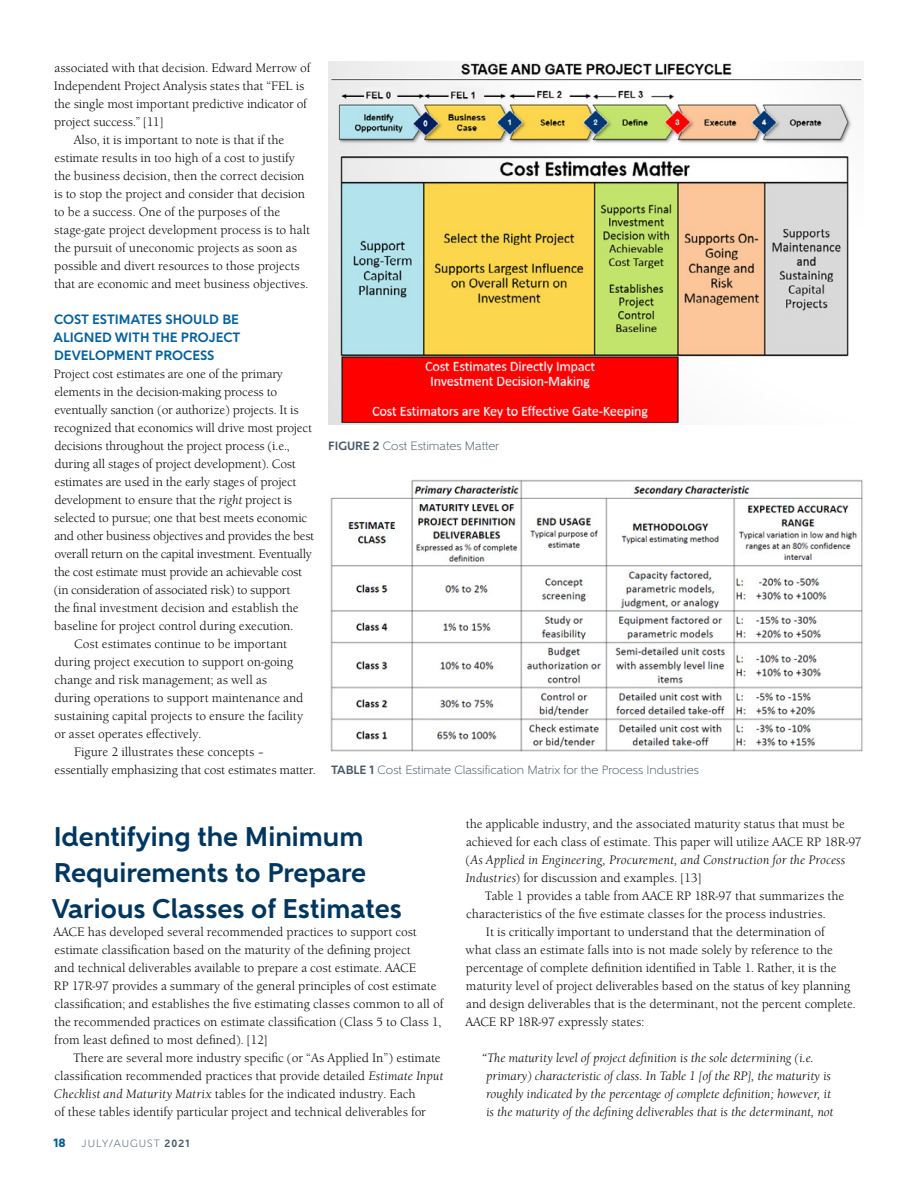
<style>
.page{position:relative;width:918px;height:1188px;background:#fff}
.page>*{position:absolute;margin:0;border:0;box-sizing:border-box;transform-origin:0 0}
.t1{font:700 27px/36px "Gentleman 800";color:#003660}
.t2{font:13.5px/18px "University Oldstyle";letter-spacing:-.005em;color:#000}
.t3{font:italic 13.5px/18px "University Oldstyle";color:#000}
.t4{font:700 13.5px/18px "Gentleman 800";color:#005f9e;text-align:justify}
.t5{font:13.5px "University Oldstyle";letter-spacing:-.025em;color:#000}
.t6{font:300 12px "Gentleman 400";color:#485865}
.t7{font:800 12px "Gentleman 900";color:#005f9e}
.t8{font:300 10.5px "Gentleman 400";letter-spacing:.1em;color:#485865}
.s1{font-style:italic}
.s2{font-family:"Gentleman 800";font-weight:700}
</style>
<div class="page">
<img style="left:328px;top:62px;width:536px;height:363px">
<img style="left:330px;top:479px;width:533px;height:273px">
<p class="t2" style="left:54px;top:59px;width:257px">associated with that decision. Edward Merrow of</p>
<p class="t2" style="left:54px;top:77px;width:252px">Independent Project Analysis states that “FEL is</p>
<p class="t2" style="left:54px;top:95px;width:254px">the single most important predictive indicator of</p>
<p class="t2" style="left:54px;top:113px;width:111px">project success.” [11]</p>
<p class="t2" style="left:74px;top:131px;width:212px">Also, it is important to note is that if the</p>
<p class="t2" style="left:54px;top:149px;width:242px">estimate results in too high of a cost to justify</p>
<p class="t2" style="left:54px;top:167px;width:252px">the business decision, then the correct decision</p>
<p class="t2" style="left:54px;top:185px;width:252px">is to stop the project and consider that decision</p>
<p class="t2" style="left:54px;top:203px;width:228px">to be a success. One of the purposes of the</p>
<p class="t2" style="left:54px;top:221px;width:257px">stage-gate project development process is to halt</p>
<p class="t2" style="left:54px;top:239px;width:244px">the pursuit of uneconomic projects as soon as</p>
<p class="t2" style="left:54px;top:257px;width:247px">possible and divert resources to those projects</p>
<p class="t2" style="left:54px;top:275px;width:256px">that are economic and meet business objectives.</p>
<p class="t4" style="left:54px;top:310px;width:188px">COST ESTIMATES SHOULD BE ALIGNED WITH THE PROJECT DEVELOPMENT PROCESS</p>
<p class="t2" style="left:54px;top:365px;width:231px">Project cost estimates are one of the primary</p>
<p class="t2" style="left:54px;top:383px;width:224px">elements in the decision-making process to</p>
<p class="t2" style="left:54px;top:401px;width:246px">eventually sanction (or authorize) projects. It is</p>
<p class="t2" style="left:54px;top:419px;width:259px">recognized that economics will drive most project</p>
<p class="t2" style="left:54px;top:437px;width:237px">decisions throughout the project process (i.e.,</p>
<p class="t2" style="left:54px;top:455px;width:243px">during all stages of project development). Cost</p>
<p class="t2" style="left:54px;top:473px;width:243px">estimates are used in the early stages of project</p>
<p class="t2" style="left:54px;top:491px;width:239px">development to ensure that the <span class="s1">right</span> project is</p>
<p class="t2" style="left:54px;top:509px;width:254px">selected to pursue; one that best meets economic</p>
<p class="t2" style="left:54px;top:527px;width:261px">and other business objectives and provides the best</p>
<p class="t2" style="left:54px;top:545px;width:259px">overall return on the capital investment. Eventually</p>
<p class="t5" style="left:54px;top:564px;width:249px">the cost estimate must provide an achievable cost</p>
<p class="t2" style="left:54px;top:581px;width:238px">(in consideration of associated risk) to support</p>
<p class="t2" style="left:54px;top:599px;width:246px">the final investment decision and establish the</p>
<p class="t2" style="left:54px;top:617px;width:241px">baseline for project control during execution.</p>
<p class="t2" style="left:74px;top:635px;width:214px">Cost estimates continue to be important</p>
<p class="t2" style="left:54px;top:653px;width:240px">during project execution to support on-going</p>
<p class="t2" style="left:54px;top:671px;width:214px">change and risk management; as well as</p>
<p class="t2" style="left:54px;top:689px;width:251px">during operations to support maintenance and</p>
<p class="t2" style="left:54px;top:707px;width:251px">sustaining capital projects to ensure the facility</p>
<p class="t2" style="left:54px;top:725px;width:148px">or asset operates effectively.</p>
<p class="t2" style="left:74px;top:743px;width:192px">Figure 2 illustrates these concepts –</p>
<p class="t2" style="left:54px;top:761px;width:263px">essentially emphasizing that cost estimates matter.</p>
<p class="t6" style="left:328px;top:439px;width:173px"><span class="s2">FIGURE 2</span> Cost Estimates Matter</p>
<p class="t6" style="left:331px;top:763px;width:370px"><span class="s2">TABLE 1</span> Cost Estimate Classification Matrix for the Process Industries</p>
<h1 class="t1" style="left:52px;top:818px;width:352px">Identifying the Minimum<br>Requirements to Prepare<br>Various Classes of Estimates</h1>
<p class="t2" style="left:54px;top:923px;width:391px">AACE has developed several recommended practices to support cost estimate classification based on the maturity of the defining project<br>and technical deliverables available to prepare a cost estimate. AACE<br>RP 17R-97 provides a summary of the general principles of cost estimate classification; and establishes the five estimating classes common to all of the recommended practices on estimate classification (Class 5 to Class 1, from least defined to most defined). [12]</p>
<p class="t2" style="left:54px;top:1049px;width:391px;text-indent:19px">There are several more industry specific (or “As Applied In”) estimate classification recommended practices that provide detailed <span class="s1">Estimate Input Checklist and Maturity Matrix</span> tables for the indicated industry. Each<br>of these tables identify particular project and technical deliverables for</p>
<p class="t7" style="left:53px;top:1135px;width:14px">18</p>
<p class="t8" style="left:82px;top:1137px;width:109px">JULY/AUGUST <span class="s2">2021</span></p>
<p class="t2" style="left:465px;top:815px;width:398px">the applicable industry, and the associated maturity status that must be achieved for each class of estimate. This paper will utilize AACE RP 18R-97 (<span class="s1">As Applied in Engineering, Procurement, and Construction for the Process Industries</span>) for discussion and examples. [13]</p>
<p class="t2" style="left:466px;top:887px;width:380px;text-indent:19px">Table 1 provides a table from AACE RP 18R-97 that summarizes the characteristics of the five estimate classes for the process industries.</p>
<p class="t2" style="left:465px;top:923px;width:392px;text-indent:21px">It is critically important to understand that the determination of<br>what class an estimate falls into is not made solely by reference to the percentage of complete definition identified in Table 1. Rather, it is the maturity level of project deliverables based on the status of key planning and design deliverables that is the determinant, not the percent complete.<br>AACE RP 18R-97 expressly states:</p>
<p class="t3" style="left:486px;top:1049px;width:349px;text-indent:-4px">“The maturity level of project definition is the sole determining (i.e. primary) characteristic of class. In Table 1 [of the RP], the maturity is roughly indicated by the percentage of complete definition; however, it is the maturity of the defining deliverables that is the determinant, not</p>
</div>
